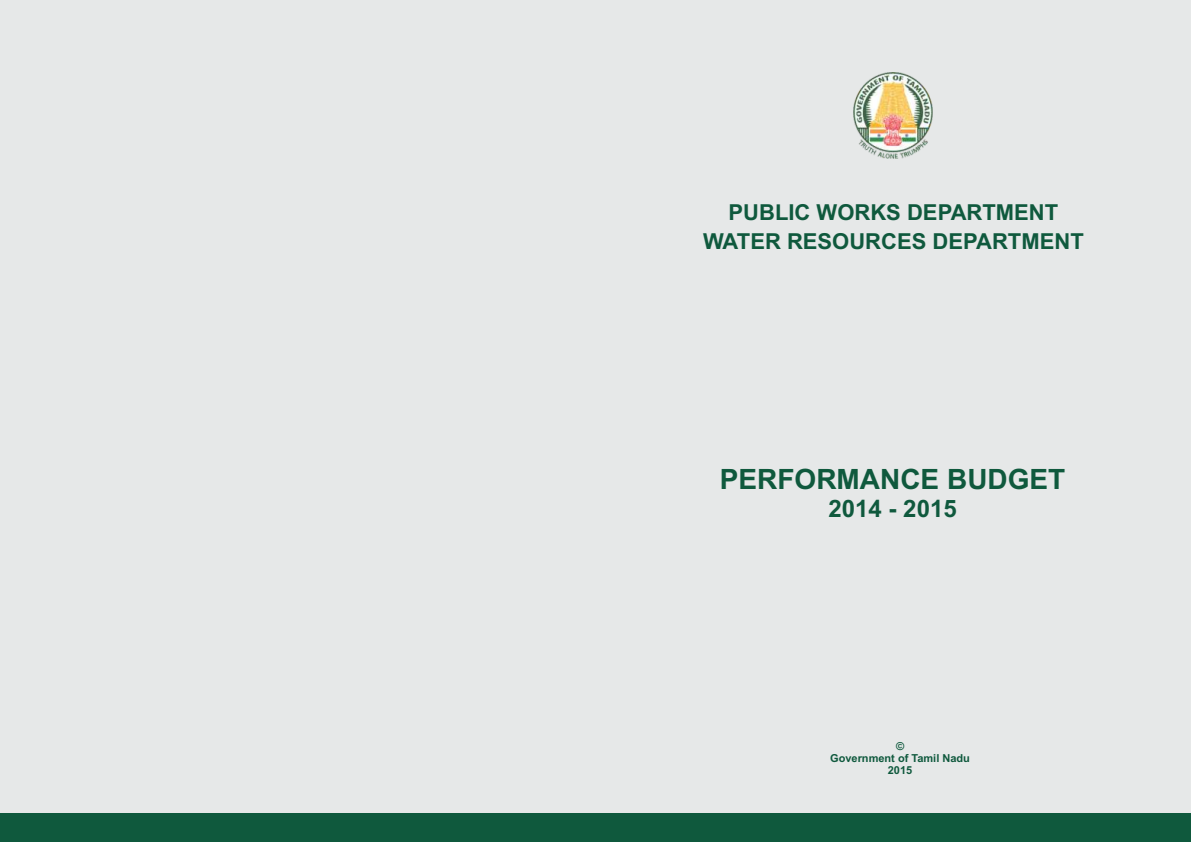
<style>
.page{position:relative;width:1191px;height:842px;background:#e6e8e8}
.page>*{position:absolute;margin:0;border:0;box-sizing:border-box;transform-origin:0 0}
.t1{font:700 28px "Arial";color:#0f593d}
.t2{font:700 24px "Arial";color:#0f593d}
.t3{font:700 22px/28.3px "Arial";color:#0f593d;text-align:center}
.t4{font:700 11px/12.3px "Arial";color:#0f593d;text-align:center}
</style>
<div class="page">
<div style="left:0;top:814px;width:1191px;height:28px;background:#0f593d"></div>
<img style="left:853px;top:73px;width:80px;height:86px">
<p class="t3" style="left:703px;top:201px;width:382px">PUBLIC WORKS DEPARTMENT<br>WATER RESOURCES DEPARTMENT</p>
<p class="t1" style="left:720px;top:469px;width:347px">PERFORMANCE BUDGET</p>
<p class="t2" style="left:828px;top:499px;width:130px">2014 - 2015</p>
<p class="t4" style="left:830px;top:741px;width:141px">©<br>Government of Tamil Nadu<br>2015</p>
</div>
